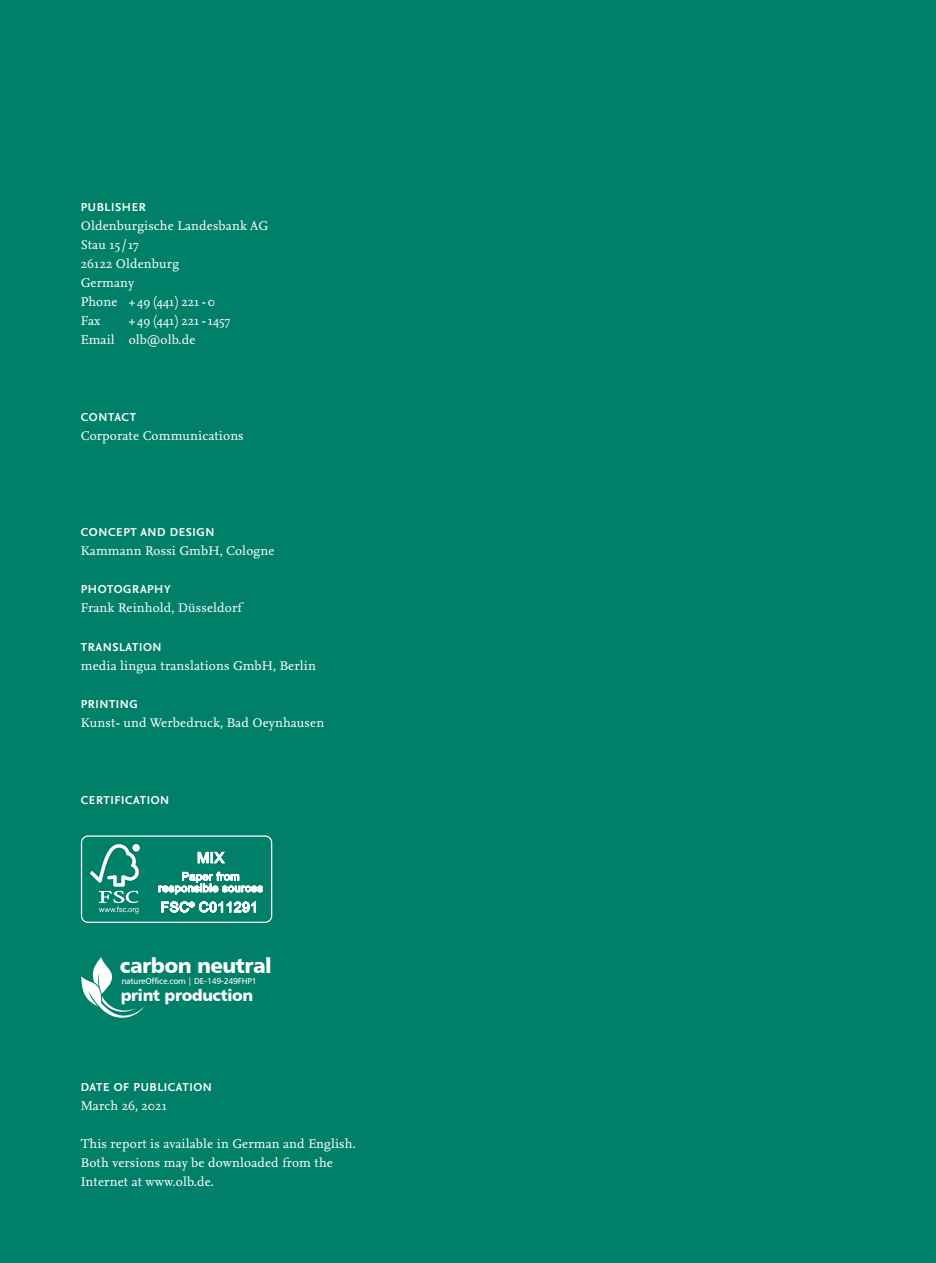
<style>
.page{position:relative;width:936px;height:1263px;background:#fff}
.page>*{position:absolute;margin:0;border:0;box-sizing:border-box;transform-origin:0 0}
.t1{font:21px "Humanist 777 BT Black B";letter-spacing:-.03em;color:#fff}
.t2{font:16.2px "Humanist 777 BT Black B";letter-spacing:-.035em;color:#fff}
.t3{font:13.2px/19.2px "Nexus Serif OT";letter-spacing:.01em;color:#fff}
.t4{font:700 12px "Nexus Sans OT";letter-spacing:.05em;color:#fff}
.t5{font:8.55px "Humanist 777 BT Roman B";letter-spacing:-.03em;color:#fff}
</style>
<div class="page">
<div style="left:0;top:0;width:935px;height:1263px;background:#008068"></div>
<svg style="left:198px;top:851px;width:26px;height:13px"></svg>
<svg style="left:158px;top:872px;width:105px;height:22px"></svg>
<svg style="left:90px;top:844px;width:49px;height:70px"></svg>
<svg style="left:161px;top:901px;width:95px;height:11px"></svg>
<div style="left:81px;top:835px;width:191px;height:88px;border:1px solid #fff;border-radius:6px"></div>
<svg style="left:81px;top:957px;width:64px;height:61px"></svg>
<p class="t4" style="left:81px;top:200px;width:66px">PUBLISHER</p>
<p class="t3" style="left:81px;top:216px;width:189px">Oldenburgische Landesbank AG<br>Stau 15/ 17<br>26122 Oldenburg<br>Germany<br>Phone + 49 (441) 221 -0<br>Fax</p>
<p class="t3" style="left:81px;top:312px;width:151px;text-indent:48px">+49 (441) 221-1457<br>Email olb@olb.de</p>
<p class="t4" style="left:81px;top:410px;width:57px">CONTACT</p>
<p class="t3" style="left:81px;top:427px;width:164px">Corporate Communications</p>
<p class="t4" style="left:81px;top:525px;width:135px">CONCEPT AND DESIGN</p>
<p class="t3" style="left:81px;top:541px;width:195px">Kammann Rossi GmbH, Cologne</p>
<p class="t4" style="left:81px;top:582px;width:91px">PHOTOGRAPHY</p>
<p class="t3" style="left:81px;top:599px;width:162px">Frank Reinhold, Düsseldorf</p>
<p class="t4" style="left:81px;top:640px;width:82px">TRANSLATION</p>
<p class="t3" style="left:81px;top:656px;width:237px">media lingua translations GmbH, Berlin</p>
<p class="t4" style="left:81px;top:697px;width:58px">PRINTING</p>
<p class="t3" style="left:81px;top:714px;width:245px">Kunst- und Werbedruck, Bad Oeynhausen</p>
<p class="t4" style="left:81px;top:793px;width:90px">CERTIFICATION</p>
<h1 class="t1" style="left:120px;top:952px;width:154px">carbon neutral</h1>
<p class="t5" style="left:121px;top:976px;width:137px">natureOffice.com | DE-149-249FHP1</p>
<p class="t2" style="left:121px;top:984px;width:134px">print production</p>
<p class="t4" style="left:81px;top:1080px;width:132px">DATE OF PUBLICATION</p>
<p class="t3" style="left:81px;top:1096px;width:88px">March 26, 2021</p>
<p class="t3" style="left:81px;top:1135px;width:276px">This report is available in German and English.<br>Both versions may be downloaded from the<br>Internet at www.olb.de.</p>
</div>
